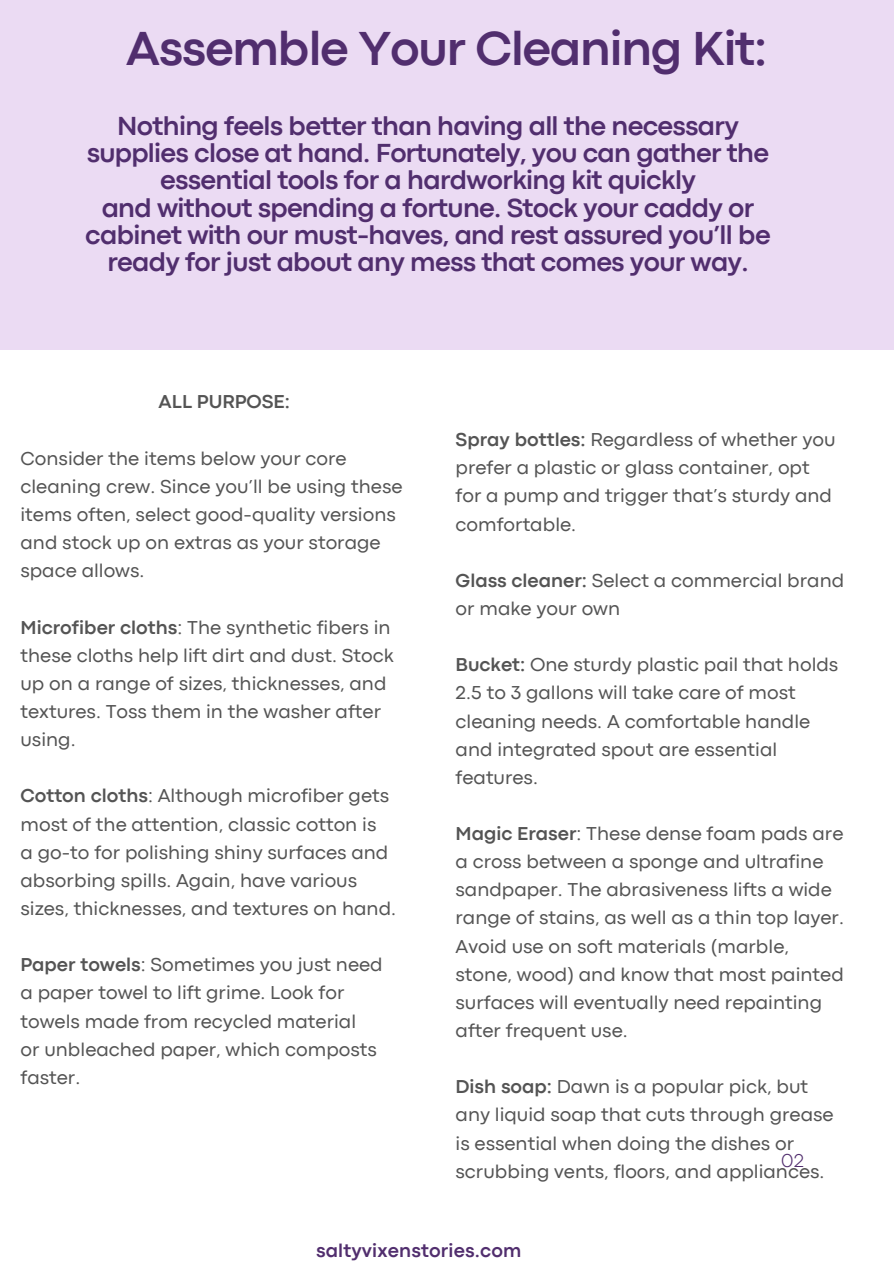
<style>
.page{position:relative;width:894px;height:1264px;background:#fff}
.page>*{position:absolute;margin:0;border:0;box-sizing:border-box;transform-origin:0 0}
.t1{font:700 49.8px "Codec Pro";letter-spacing:-.025em;color:#512e6e}
.t2{font:700 27.3px/27px "Codec Pro";letter-spacing:-.025em;color:#512e6e;text-align:center}
.t3{font:19.5px/28.2px "Codec Pro";color:#545454}
.t4{font:700 19.5px "Codec Pro";letter-spacing:.01em;color:#512e6e}
.t5{font:700 19.5px "Codec Pro";color:#545454}
.t6{font:300 19.5px "Codec Pro";color:#512e6e}
.s1{font-weight:700}
</style>
<div class="page">
<div style="left:0;top:0;width:892px;height:349px;background:#ebdbf3"></div>
<h4 class="t1" style="left:126px;top:31px;width:642px">Assemble Your Cleaning Kit:</h4>
<h1 class="t2" style="left:85px;top:115px;width:686px">Nothing feels better than having all the necessary supplies close at hand. Fortunately, you can gather the essential tools for a hardworking kit quickly<br>and without spending a fortune. Stock your caddy or cabinet with our must-haves, and rest assured you’ll be ready for just about any mess that comes your way.</h1>
<h2 class="t5" style="left:159px;top:395px;width:133px">ALL PURPOSE:</h2>
<h3 class="t3" style="left:20px;top:445px;width:383px">Consider the items below your core cleaning crew. Since you’ll be using these items often, select good-quality versions and stock up on extras as your storage space allows.</h3>
<p class="t3" style="left:20px;top:614px;width:371px"><span class="s1">Microfiber cloths</span>: The synthetic fibers in</p>
<p class="t3" style="left:20px;top:642px;width:374px">these cloths help lift dirt and dust. Stock</p>
<p class="t3" style="left:20px;top:670px;width:367px">up on a range of sizes, thicknesses, and</p>
<p class="t3" style="left:20px;top:698px;width:362px">textures. Toss them in the washer after</p>
<p class="t3" style="left:20px;top:727px;width:57px">using.</p>
<p class="t3" style="left:20px;top:783px;width:370px"><span class="s1">Cotton cloths</span>: Although microfiber gets</p>
<p class="t3" style="left:20px;top:811px;width:357px">most of the attention, classic cotton is</p>
<p class="t3" style="left:20px;top:839px;width:369px">a go-to for polishing shiny surfaces and</p>
<p class="t3" style="left:20px;top:867px;width:338px">absorbing spills. Again, have various</p>
<p class="t3" style="left:20px;top:895px;width:377px">sizes, thicknesses, and textures on hand.</p>
<p class="t3" style="left:20px;top:952px;width:363px"><span class="s1">Paper towels</span>: Sometimes you just need</p>
<p class="t3" style="left:20px;top:980px;width:325px">a paper towel to lift grime. Look for</p>
<p class="t3" style="left:20px;top:1008px;width:337px">towels made from recycled material</p>
<p class="t3" style="left:20px;top:1036px;width:358px">or unbleached paper, which composts</p>
<p class="t3" style="left:20px;top:1064px;width:61px">faster.</p>
<p class="t3" style="left:455px;top:427px;width:381px"><span class="s1">Spray bottles:</span> Regardless of whether you</p>
<p class="t3" style="left:455px;top:455px;width:355px">prefer a plastic or glass container, opt</p>
<p class="t3" style="left:455px;top:483px;width:378px">for a pump and trigger that’s sturdy and</p>
<p class="t3" style="left:455px;top:511px;width:122px">comfortable.</p>
<p class="t3" style="left:455px;top:567px;width:390px"><span class="s1">Glass cleaner:</span> Select a commercial brand</p>
<p class="t3" style="left:455px;top:596px;width:166px">or make your own</p>
<p class="t3" style="left:455px;top:652px;width:384px"><span class="s1">Bucket:</span> One sturdy plastic pail that holds</p>
<p class="t3" style="left:455px;top:680px;width:341px">2.5 to 3 gallons will take care of most</p>
<p class="t3" style="left:455px;top:708px;width:356px">cleaning needs. A comfortable handle</p>
<p class="t3" style="left:455px;top:736px;width:323px">and integrated spout are essential</p>
<p class="t3" style="left:455px;top:764px;width:84px">features.</p>
<p class="t3" style="left:455px;top:821px;width:389px"><span class="s1">Magic Eraser</span>: These dense foam pads are</p>
<p class="t3" style="left:455px;top:849px;width:369px">a cross between a sponge and ultrafine</p>
<p class="t3" style="left:455px;top:877px;width:377px">sandpaper. The abrasiveness lifts a wide</p>
<p class="t3" style="left:455px;top:905px;width:390px">range of stains, as well as a thin top layer.</p>
<p class="t3" style="left:455px;top:933px;width:335px">Avoid use on soft materials (marble,</p>
<p class="t3" style="left:455px;top:961px;width:389px">stone, wood) and know that most painted</p>
<p class="t3" style="left:455px;top:989px;width:368px">surfaces will eventually need repainting</p>
<p class="t3" style="left:455px;top:1017px;width:173px">after frequent use.</p>
<p class="t3" style="left:455px;top:1074px;width:354px"><span class="s1">Dish soap:</span> Dawn is a popular pick, but</p>
<p class="t3" style="left:455px;top:1102px;width:379px">any liquid soap that cuts through grease</p>
<p class="t3" style="left:455px;top:1130px;width:340px">is essential when doing the dishes or</p>
<p class="t3" style="left:455px;top:1158px;width:370px">scrubbing vents, floors, and appliances.</p>
<p class="t6" style="left:781px;top:1153px;width:24px">02</p>
<p class="t4" style="left:316px;top:1243px;width:207px">saltyvixenstories.com</p>
</div>
